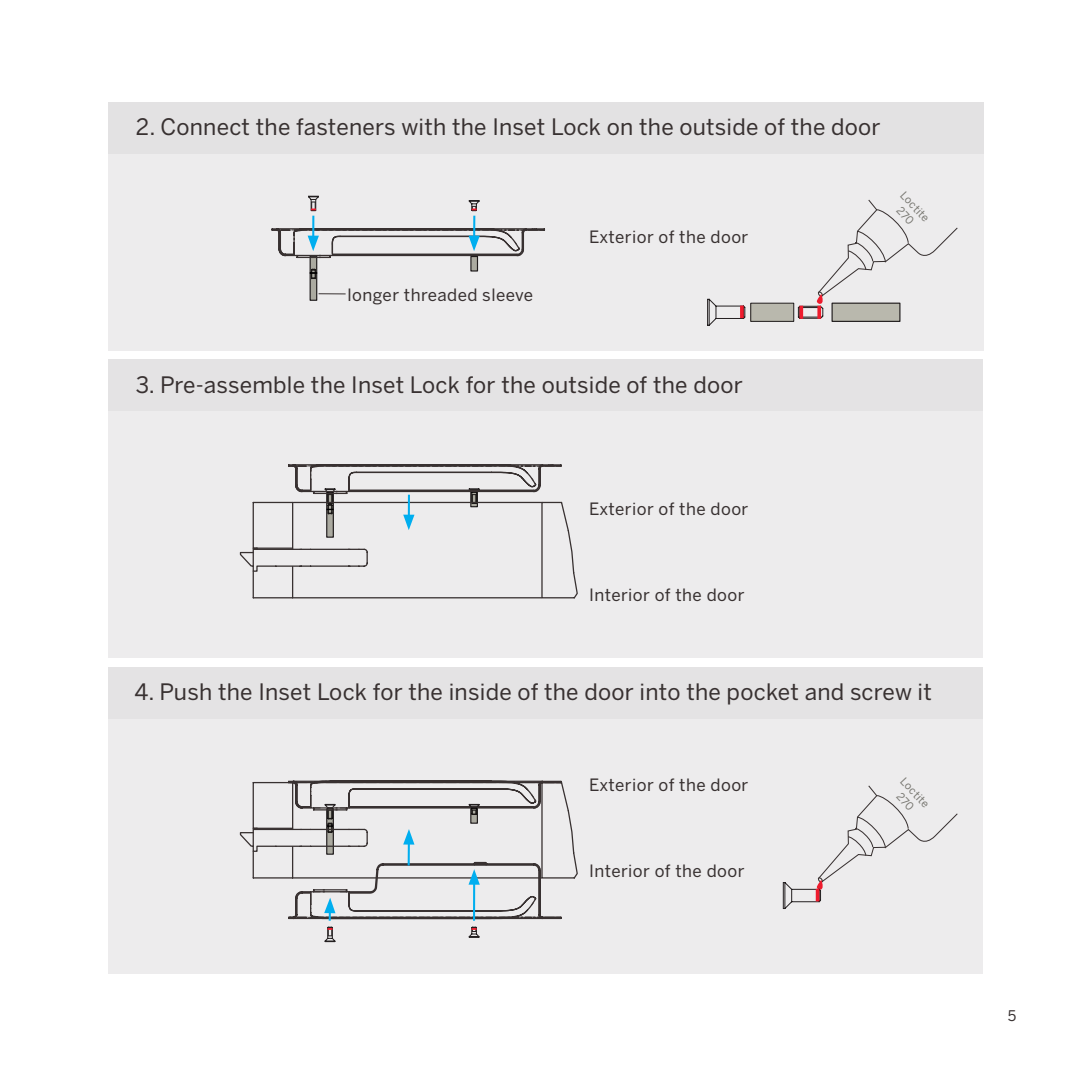
<style>
.page{position:relative;width:1085px;height:1085px;background:#fff}
.page>*{position:absolute;margin:0;border:0;box-sizing:border-box;transform-origin:0 0}
.t1{font:22.5px "Benton Sans";letter-spacing:.01em;color:#383131}
.t2{font:16.88px "Benton Sans";letter-spacing:.025em;color:#383131}
.t3{font:14.62px "Benton Sans";color:#383131}
.t4{font:11.03px/13px "Benton Sans";color:#787771;text-align:center}
</style>
<div class="page">
<div style="left:108px;top:359px;width:874px;height:299px;background:#edeced"></div>
<div style="left:108px;top:667px;width:874px;height:307px;background:#edeced"></div>
<svg style="left:239px;top:464px;width:339px;height:135px"></svg>
<div style="left:108px;top:102px;width:876px;height:248px;background:#edeced"></div>
<div style="left:108px;top:102px;width:876px;height:52px;background:#e3e2e3"></div>
<div style="left:108px;top:359px;width:874px;height:52px;background:#e4e3e4"></div>
<div style="left:108px;top:667px;width:874px;height:51px;background:#e4e3e4"></div>
<svg style="left:782px;top:785px;width:176px;height:124px"></svg>
<svg style="left:815px;top:888px;width:4px;height:13px"></svg>
<svg style="left:311px;top:259px;width:4px;height:13px"></svg>
<div style="left:309px;top:255px;width:8px;height:19px;border:1px solid #231f20"></div>
<svg style="left:311px;top:274px;width:4px;height:25px"></svg>
<div style="left:309px;top:272px;width:8px;height:29px;border:1px solid #231f20"></div>
<hr style="left:312px;top:216px;width:2px;height:23px;background:#00aeef">
<svg style="left:318px;top:293px;width:27px;height:1px"></svg>
<hr style="left:473px;top:216px;width:2px;height:23px;background:#00aeef">
<svg style="left:271px;top:227px;width:275px;height:32px"></svg>
<div style="left:471px;top:256px;width:6px;height:15px;background:#abaaa0"></div>
<div style="left:470px;top:256px;width:8px;height:15px;border:1px solid #231f20"></div>
<svg style="left:468px;top:200px;width:12px;height:11px"></svg>
<svg style="left:308px;top:195px;width:11px;height:16px"></svg>
<svg style="left:324px;top:926px;width:11px;height:16px"></svg>
<svg style="left:239px;top:780px;width:339px;height:140px"></svg>
<svg style="left:468px;top:926px;width:11px;height:11px"></svg>
<svg style="left:707px;top:298px;width:38px;height:28px"></svg>
<div style="left:750px;top:303px;width:43px;height:18px;background:#b9b8ad"></div>
<div style="left:750px;top:303px;width:44px;height:19px;border:1px solid #231f20"></div>
<div style="left:832px;top:303px;width:67px;height:18px;background:#b9b8ad"></div>
<div style="left:831px;top:302px;width:69px;height:20px;border:1px solid #231f20"></div>
<svg style="left:797px;top:199px;width:161px;height:120px"></svg>
<svg style="left:799px;top:305px;width:4px;height:14px"></svg>
<svg style="left:817px;top:305px;width:4px;height:14px"></svg>
<p class="t1" style="left:136px;top:114px;width:746px">2. Connect the fasteners with the Inset Lock on the outside of the door</p>
<p class="t2" style="left:347px;top:284px;width:187px">longer threaded sleeve</p>
<p class="t2" style="left:589px;top:227px;width:161px">Exterior of the door</p>
<p class="t4" style="left:907px;top:188px;width:38px;rotate:47deg">Loctite<br>270</p>
<p class="t1" style="left:136px;top:371px;width:608px">3. Pre-assemble the Inset Lock for the outside of the door</p>
<p class="t2" style="left:589px;top:498px;width:161px">Exterior of the door</p>
<p class="t2" style="left:589px;top:585px;width:157px">Interior of the door</p>
<p class="t1" style="left:134px;top:678px;width:798px">4. Push the Inset Lock for the inside of the door into the pocket and screw it</p>
<p class="t2" style="left:589px;top:774px;width:161px">Exterior of the door</p>
<p class="t2" style="left:589px;top:861px;width:157px">Interior of the door</p>
<p class="t4" style="left:907px;top:774px;width:38px;rotate:47deg">Loctite<br>270</p>
<p class="t3" style="left:1007px;top:1006px;width:10px">5</p>
</div>
